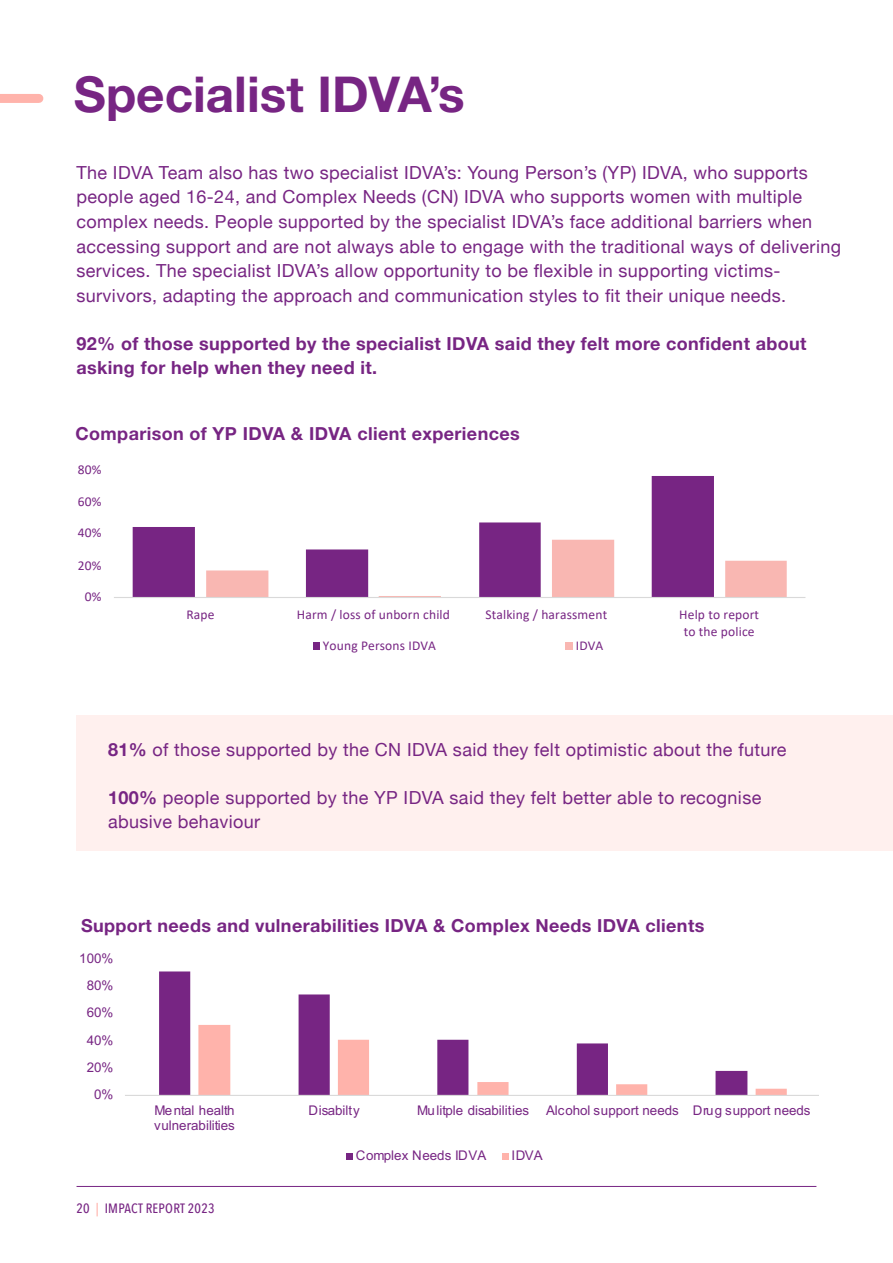
<style>
.page{position:relative;width:893px;height:1263px;background:#fff}
.page>*{position:absolute;margin:0;border:0;box-sizing:border-box;transform-origin:0 0}
.t1{font:700 49.5px "Helvetica Neue LT Std";color:#772583}
.t2{font:18px/24.6px "Helvetica Neue";letter-spacing:.02em;color:#772583}
.t3{font:700 18px "Helvetica Neue LT Std";letter-spacing:.02em;color:#772583}
.t4{font:700 18px/24px "Helvetica Neue";letter-spacing:.02em;color:#772583}
.t5{font:13.5px/16.5px "Calibri";letter-spacing:.01em;color:#772583;text-align:center}
.t6{font:500 13.5px "Avenir Next Condensed";letter-spacing:.02em;color:#772583}
.t7{font:13.35px/14.9px "Arial";color:#772583}
.s1{font-weight:700}
.s2{color:#ffb3ab}
</style>
<div class="page">
<hr style="left:77px;top:1186px;width:739px;height:1px;background:#772583">
<div style="left:77px;top:715px;width:816px;height:135px;background:#fff0ee"></div>
<div style="left:0;top:94px;width:39px;height:9px;background:#ffb3ab"></div>
<svg style="left:159px;top:971px;width:171px;height:124px"></svg>
<svg style="left:198px;top:1025px;width:589px;height:70px"></svg>
<hr style="left:125px;top:1095px;width:694px;height:1px;background:#d9d9d9">
<div style="left:346px;top:1153px;width:7px;height:7px;background:#772583"></div>
<div style="left:502px;top:1153px;width:7px;height:7px;background:#ffb3ab"></div>
<svg style="left:133px;top:476px;width:581px;height:121px"></svg>
<svg style="left:206px;top:540px;width:581px;height:57px"></svg>
<hr style="left:114px;top:597px;width:691px;height:1px;background:#d9d9d9">
<div style="left:313px;top:642px;width:6px;height:7px;background:#772583"></div>
<div style="left:565px;top:642px;width:8px;height:7px;background:#f9b7b2"></div>
<h1 class="t1" style="left:74px;top:64px;width:392px">Specialist IDVA’s</h1>
<p class="t2" style="left:77px;top:161px;width:766px">The IDVA Team also has two specialist IDVA’s: Young Person’s (YP) IDVA, who supports people aged 16-24, and Complex Needs (CN) IDVA who supports women with multiple complex needs. People supported by the specialist IDVA’s face additional barriers when accessing support and are not always able to engage with the traditional ways of delivering services. The specialist IDVA’s allow opportunity to be flexible in supporting victims&shy;survivors, adapting the approach and communication styles to fit their unique needs.</p>
<p class="t4" style="left:77px;top:332px;width:731px">92% of those supported by the specialist IDVA said they felt more confident about asking for help when they need it.</p>
<p class="t3" style="left:76px;top:422px;width:446px">Comparison of YP IDVA &amp; IDVA client experiences</p>
<p class="t5" style="left:78px;top:461px;width:25px">80%</p>
<p class="t5" style="left:78px;top:493px;width:25px">60%</p>
<p class="t5" style="left:78px;top:524px;width:25px">40%</p>
<p class="t5" style="left:78px;top:557px;width:25px">20%</p>
<p class="t5" style="left:85px;top:588px;width:18px">0%</p>
<p class="t5" style="left:186px;top:606px;width:30px">Rape</p>
<p class="t5" style="left:297px;top:606px;width:155px">Harm / loss of unborn child</p>
<p class="t5" style="left:485px;top:606px;width:123px">Stalking / harassment</p>
<p class="t5" style="left:679px;top:606px;width:81px">Help to report to the police</p>
<p class="t5" style="left:323px;top:637px;width:115px">Young Persons IDVA</p>
<p class="t5" style="left:576px;top:637px;width:29px">IDVA</p>
<p class="t2" style="left:108px;top:738px;width:680px"><span class="s1">81%</span> of those supported by the CN IDVA said they felt optimistic about the future</p>
<p class="t2" style="left:108px;top:786px;width:655px;line-height:24px"><span class="s1">100%</span> people supported by the YP IDVA said they felt better able to recognise abusive behaviour</p>
<p class="t3" style="left:81px;top:914px;width:625px">Support needs and vulnerabilities IDVA &amp; Complex Needs IDVA clients</p>
<p class="t7" style="left:79px;top:951px;width:36px">100%</p>
<p class="t7" style="left:79px;top:971px;width:36px">100%</p>
<p class="t7" style="left:87px;top:978px;width:28px">80%</p>
<p class="t7" style="left:87px;top:997px;width:28px">80%</p>
<p class="t7" style="left:87px;top:1005px;width:28px">60%</p>
<p class="t7" style="left:87px;top:1025px;width:28px">60%</p>
<p class="t7" style="left:87px;top:1033px;width:28px">40%</p>
<p class="t7" style="left:87px;top:1052px;width:28px">40%</p>
<p class="t7" style="left:87px;top:1059px;width:28px">20%</p>
<p class="t7" style="left:87px;top:1079px;width:28px">20%</p>
<p class="t7" style="left:94px;top:1087px;width:21px">0%</p>
<p class="t7" style="left:154px;top:1103px;width:82px">Mental health vulnerabilities</p>
<p class="t7" style="left:308px;top:1103px;width:53px">Disabilty</p>
<p class="t7" style="left:417px;top:1103px;width:114px">Mulitple disabilities</p>
<p class="t7" style="left:546px;top:1103px;width:266px">Alcohol support needs Drug support needs</p>
<p class="t7" style="left:154px;top:1123px;width:82px">Mental health</p>
<p class="t7" style="left:356px;top:1147px;width:132px">Complex Needs IDVA</p>
<p class="t7" style="left:511px;top:1147px;width:33px">IDVA</p>
<p class="t6" style="left:77px;top:1200px;width:140px">20 <span class="s2">|</span> IMPACT REPORT 2023</p>
</div>
